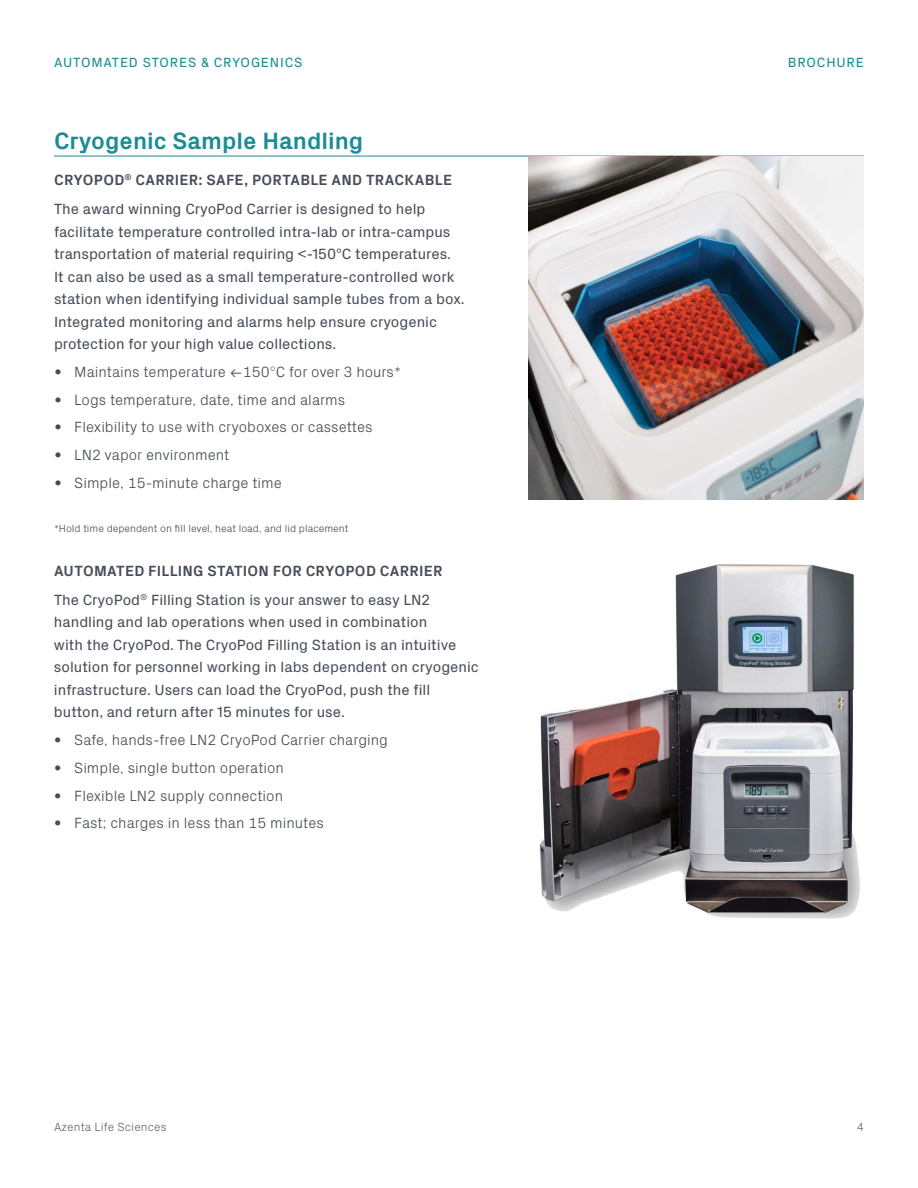
<style>
.page{position:relative;width:918px;height:1188px;background:#fff}
.page>*{position:absolute;margin:0;border:0;box-sizing:border-box;transform-origin:0 0}
.t1{font:700 24px "Px Grotesk";color:#1b8c94}
.t2{font:15px/22.5px "Px Grotesk";color:#474d58}
.t3{font:300 15px "Px Grotesk";color:#474d58}
.t4{font:13.5px "Px Grotesk";letter-spacing:.06em;color:#1b8c94}
.t5{font:300 12px "Px Grotesk";letter-spacing:.01em;color:#676a6a}
.t6{font:300 10.5px "Px Grotesk";color:#474d58}
.s1{font-weight:700}
</style>
<div class="page">
<hr style="left:54px;top:156px;width:810px;height:1px;background:#1b8c94">
<img style="left:528px;top:157px;width:336px;height:342px">
<img style="left:539px;top:564px;width:321px;height:355px">
<p class="t4" style="left:54px;top:53px;width:250px">AUTOMATED STORES &amp; CRYOGENICS</p>
<p class="t4" style="left:788px;top:53px;width:78px">BROCHURE</p>
<h1 class="t1" style="left:54px;top:124px;width:311px">Cryogenic Sample Handling</h1>
<p class="t2" style="left:54px;top:164px;width:400px;line-height:29.2px"><span class="s1">CRYOPOD</span><sup>®</sup> <span class="s1">CARRIER: SAFE, PORTABLE AND TRACKABLE<br></span>The award winning CryoPod Carrier is designed to help</p>
<p class="t2" style="left:54px;top:220px;width:412px">facilitate temperature controlled intra-lab or intra-campus transportation of material requiring &lt;-150°C temperatures.<br>It can also be used as a small temperature-controlled work station when identifying individual sample tubes from a box.<br>Integrated monitoring and alarms help ensure cryogenic protection for your high value collections.</p>
<p class="t3" style="left:54px;top:361px;width:349px">• Maintains temperature &lt;-150°C for over 3 hours*</p>
<p class="t3" style="left:54px;top:389px;width:293px">• Logs temperature, date, time and alarms</p>
<p class="t3" style="left:54px;top:416px;width:320px">• Flexibility to use with cryoboxes or cassettes</p>
<p class="t3" style="left:54px;top:444px;width:177px">• LN2 vapor environment</p>
<p class="t3" style="left:54px;top:472px;width:229px">• Simple, 15-minute charge time</p>
<p class="t6" style="left:54px;top:521px;width:296px">*Hold time dependent on fill level, heat load, and lid placement</p>
<p class="t2" style="left:54px;top:555px;width:390px;line-height:29.2px"><span class="s1">AUTOMATED FILLING STATION FOR CRYOPOD CARRIER<br></span>The CryoPod<sup>®</sup> Filling Station is your answer to easy LN2</p>
<p class="t2" style="left:54px;top:610px;width:426px">handling and lab operations when used in combination<br>with the CryoPod. The CryoPod Filling Station is an intuitive solution for personnel working in labs dependent on cryogenic infrastructure. Users can load the CryoPod, push the fill button, and return after 15 minutes for use.</p>
<p class="t3" style="left:54px;top:729px;width:335px">• Safe, hands-free LN2 CryoPod Carrier charging</p>
<p class="t3" style="left:54px;top:757px;width:232px">• Simple, single button operation</p>
<p class="t3" style="left:54px;top:785px;width:231px">• Flexible LN2 supply connection</p>
<p class="t3" style="left:54px;top:812px;width:271px">• Fast; charges in less than 15 minutes</p>
<p class="t5" style="left:54px;top:1118px;width:114px">Azenta Life Sciences</p>
<p class="t5" style="left:857px;top:1118px;width:9px">4</p>
</div>
